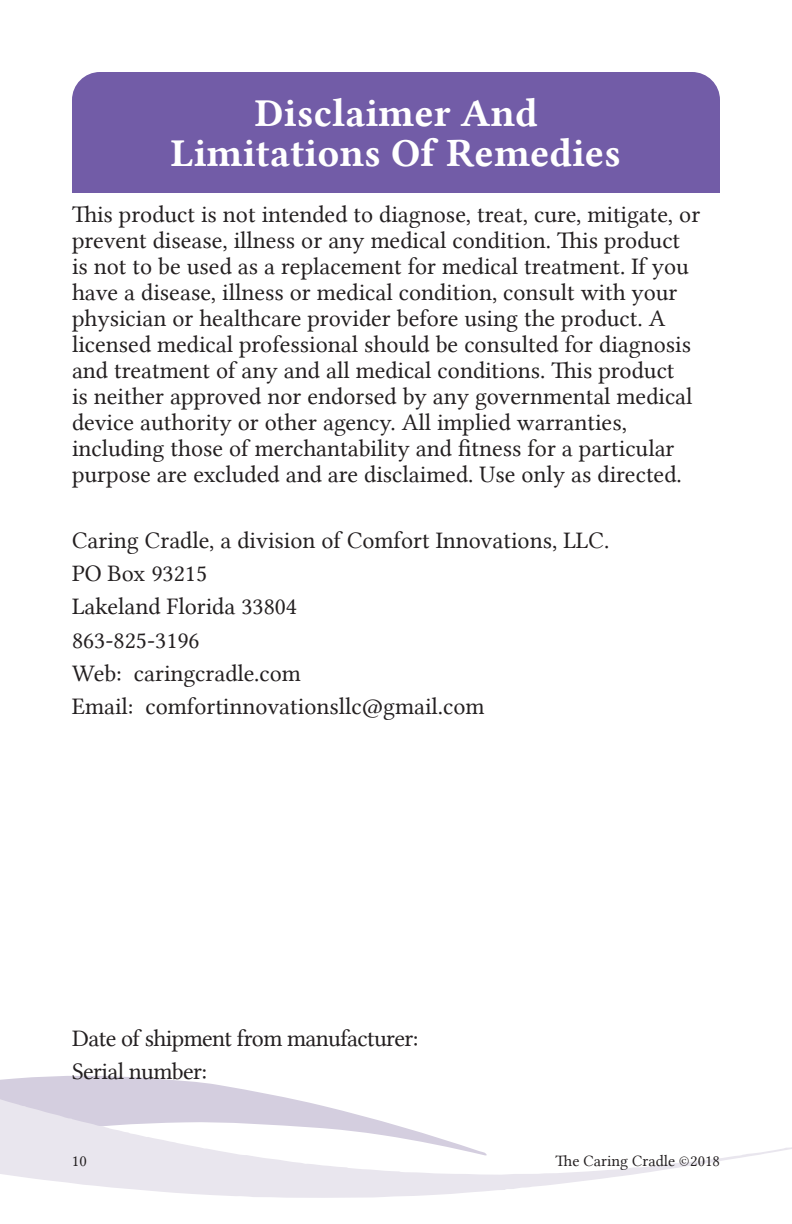
<style>
.page{position:relative;width:792px;height:1224px;background:#fff}
.page>*{position:absolute;margin:0;border:0;box-sizing:border-box;transform-origin:0 0}
.t1{font:40px/40px "Lin Libertine B";color:#fff;text-align:center}
.t2{font:24px/26px "Lin Libertine";color:#231f20}
.t3{font:24px/33.2px "Lin Libertine";letter-spacing:-.025em;color:#231f20}
.t4{font:16px "Lin Libertine";color:#231f20}
</style>
<div class="page">
<svg style="left:0;top:1076px;width:792px;height:122px"></svg>
<div style="left:72px;top:72px;width:648px;height:121px;background:#725ca7"></div>
<h1 class="t1" style="left:171px;top:94px;width:452px">Disclaimer And<br>Limitations Of Remedies</h1>
<p class="t2" style="left:72px;top:201px;width:630px">This product is not intended to diagnose, treat, cure, mitigate, or prevent disease, illness or any medical condition. This product is not to be used as a replacement for medical treatment. If you have a disease, illness or medical condition, consult with your physician or healthcare provider before using the product. A licensed medical professional should be consulted for diagnosis and treatment of any and all medical conditions. This product<br>is neither approved nor endorsed by any governmental medical device authority or other agency. All implied warranties, including those of merchantability and fitness for a particular purpose are excluded and are disclaimed. Use only as directed.</p>
<p class="t2" style="left:72px;top:524px;width:539px;line-height:33.2px">Caring Cradle, a division of Comfort Innovations, LLC.<br>PO Box 93215<br>Lakeland Florida 33804<br>863-825-3196<br>Web: caringcradle.com<br>Email: comfortinnovationsllc@gmail.com</p>
<p class="t3" style="left:72px;top:1022px;width:348px">Date of shipment from manufacturer:<br>Serial number:</p>
<p class="t4" style="left:72px;top:1152px;width:16px">10</p>
<p class="t4" style="left:556px;top:1152px;width:166px">The Caring Cradle ©2018</p>
</div>
